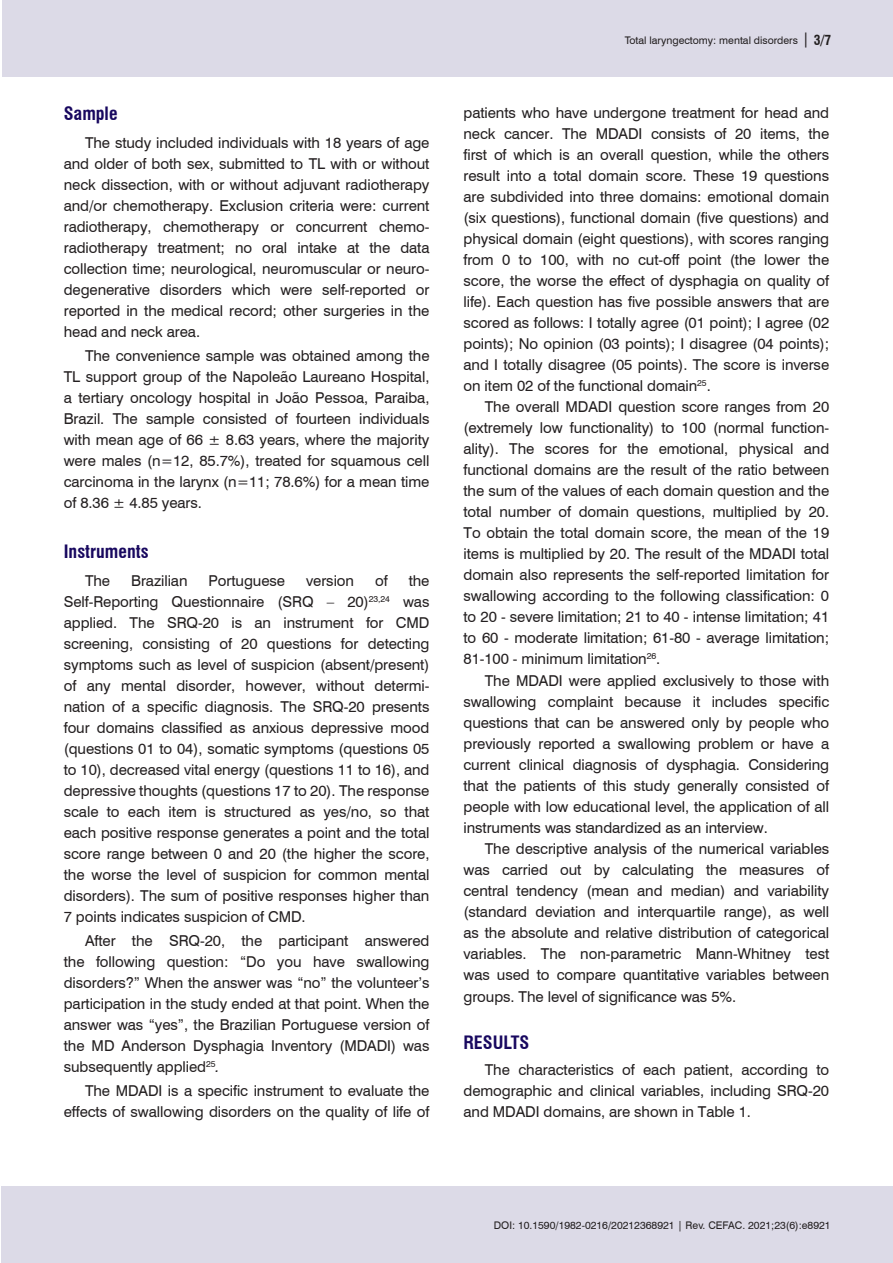
<style>
.page{position:relative;width:893px;height:1263px;background:#fff}
.page>*{position:absolute;margin:0;border:0;box-sizing:border-box;transform-origin:0 0}
.Nivel_2{font:700 condensed 18px "Swiss 721 BT";color:#18085f}
.Nivel_1{font:700 condensed 18px "Swiss 721 BT";color:#18085f}
.Corpo_do_texto{font:15px/21px "Swiss 721 BT";letter-spacing:-.005em;color:#231f20;text-align:justify}
.t1{font:10.5px "Swiss 721 BT";color:#231f20}
.s1{font-style:italic}
.s2{font-size:15px}
.s3{font-weight:700;font-stretch:condensed;font-size:13.5px}
</style>
<div class="page">
<div style="left:1px;top:1186px;width:892px;height:77px;background:#dcdae7"></div>
<div style="left:2px;top:0;width:891px;height:77px;background:#dcdae7"></div>
<p class="Nivel_2" style="left:64px;top:103px;width:55px">Sample</p>
<p class="Corpo_do_texto" style="left:64px;top:132px;width:367px;text-indent:21px">The study included individuals with 18 years of age and older of both sex, submitted to TL with or without neck dissection, with or without adjuvant radiotherapy and/or chemotherapy. Exclusion criteria were: current radiotherapy, chemotherapy or concurrent chemo&shy;radiotherapy treatment; no oral intake at the data collection time; neurological, neuromuscular or neuro&shy;degenerative disorders which were self-reported or reported in the medical record; other surgeries in the head and neck area.</p>
<p class="Corpo_do_texto" style="left:64px;top:345px;width:367px;text-indent:21px">The convenience sample was obtained among the TL support group of the Napoleão Laureano Hospital, a tertiary oncology hospital in João Pessoa, Paraiba, Brazil. The sample consisted of fourteen individuals with mean age of 66 ± 8.63 years, where the majority were males (n=12, 85.7%), treated for squamous cell carcinoma in the larynx (n=11; 78.6%) for a mean time of 8.36 ± 4.85 years.</p>
<p class="Nivel_2" style="left:64px;top:541px;width:86px">Instruments</p>
<p class="Corpo_do_texto" style="left:85px;top:570px;width:27px">The</p>
<p class="Corpo_do_texto" style="left:131px;top:570px;width:58px">Brazilian</p>
<p class="Corpo_do_texto" style="left:209px;top:570px;width:78px">Portuguese</p>
<p class="Corpo_do_texto" style="left:306px;top:570px;width:49px">version</p>
<p class="Corpo_do_texto" style="left:375px;top:570px;width:14px">of</p>
<p class="Corpo_do_texto" style="left:64px;top:570px;width:367px;text-indent:345px">the Self-Reporting Questionnaire (SRQ – 20)<sup>23,24</sup> was applied. The SRQ-20 is an instrument for CMD screening, consisting of 20 questions for detecting symptoms such as level of suspicion (absent/present) of any mental disorder, however, without determi&shy;nation of a specific diagnosis. The SRQ-20 presents four domains classified as anxious depressive mood (questions 01 to 04), somatic symptoms (questions 05 to 10), decreased vital energy (questions 11 to 16), and depressive thoughts (questions 17 to 20). The response scale to each item is structured as yes/no, so that each positive response generates a point and the total score range between 0 and 20 (the higher the score, the worse the level of suspicion for common mental disorders). The sum of positive responses higher than 7 points indicates suspicion of CMD.</p>
<p class="Corpo_do_texto" style="left:64px;top:930px;width:367px;text-indent:21px">After the SRQ-20, the participant answered the following question: “Do you have swallowing disorders?” When the answer was “no” the volunteer’s participation in the study ended at that point. When the answer was “yes”, the Brazilian Portuguese version of the MD Anderson Dysphagia Inventory (MDADI) was subsequently applied<sup>25</sup><span class="s1">.</span></p>
<p class="Corpo_do_texto" style="left:64px;top:1080px;width:367px;text-align:right">The MDADI is a specific instrument to evaluate the effects of swallowing disorders on the quality of life of</p>
<p class="t1" style="left:625px;top:34px;width:208px">Total laryngectomy: mental disorders <span class="s2">|</span> <span class="s3">3/7</span></p>
<p class="Corpo_do_texto" style="left:463px;top:102px;width:367px">patients who have undergone treatment for head and neck cancer. The MDADI consists of 20 items, the first of which is an overall question, while the others result into a total domain score. These 19 questions are subdivided into three domains: emotional domain (six questions), functional domain (five questions) and physical domain (eight questions), with scores ranging from 0 to 100, with no cut-off point (the lower the score, the worse the effect of dysphagia on quality of life). Each question has five possible answers that are scored as follows: I totally agree (01 point); I agree (02 points); No opinion (03 points); I disagree (04 points); and I totally disagree (05 points). The score is inverse on item 02 of the functional domain<sup>25</sup>.</p>
<p class="Corpo_do_texto" style="left:463px;top:396px;width:367px;text-indent:21px">The overall MDADI question score ranges from 20 (extremely low functionality) to 100 (normal function&shy;ality). The scores for the emotional, physical and functional domains are the result of the ratio between the sum of the values of each domain question and the total number of domain questions, multiplied by 20.<br>To obtain the total domain score, the mean of the 19 items is multiplied by 20. The result of the MDADI total domain also represents the self-reported limitation for swallowing according to the following classification: 0 to 20 - severe limitation; 21 to 40 - intense limitation; 41 to 60 - moderate limitation; 61-80 - average limitation; 81-100 - minimum limitation<sup>26</sup>.</p>
<p class="Corpo_do_texto" style="left:463px;top:670px;width:367px;text-indent:21px">The MDADI were applied exclusively to those with swallowing complaint because it includes specific questions that can be answered only by people who previously reported a swallowing problem or have a current clinical diagnosis of dysphagia. Considering that the patients of this study generally consisted of people with low educational level, the application of all instruments was standardized as an interview.</p>
<p class="Corpo_do_texto" style="left:463px;top:838px;width:367px;text-indent:21px">The descriptive analysis of the numerical variables was carried out by calculating the measures of central tendency (mean and median) and variability (standard deviation and interquartile range), as well as the absolute and relative distribution of categorical variables. The non-parametric Mann-Whitney test was used to compare quantitative variables between groups. The level of significance was 5%.</p>
<p class="Nivel_1" style="left:463px;top:1032px;width:67px">RESULTS</p>
<p class="Corpo_do_texto" style="left:463px;top:1059px;width:367px;text-indent:21px">The characteristics of each patient, according to demographic and clinical variables, including SRQ-20 and MDADI domains, are shown in Table 1.</p>
<p class="t1" style="left:494px;top:1218px;width:338px">DOI: 10.1590/1982-0216/20212368921 | Rev. CEFAC. 2021;23(6):e8921</p>
</div>
